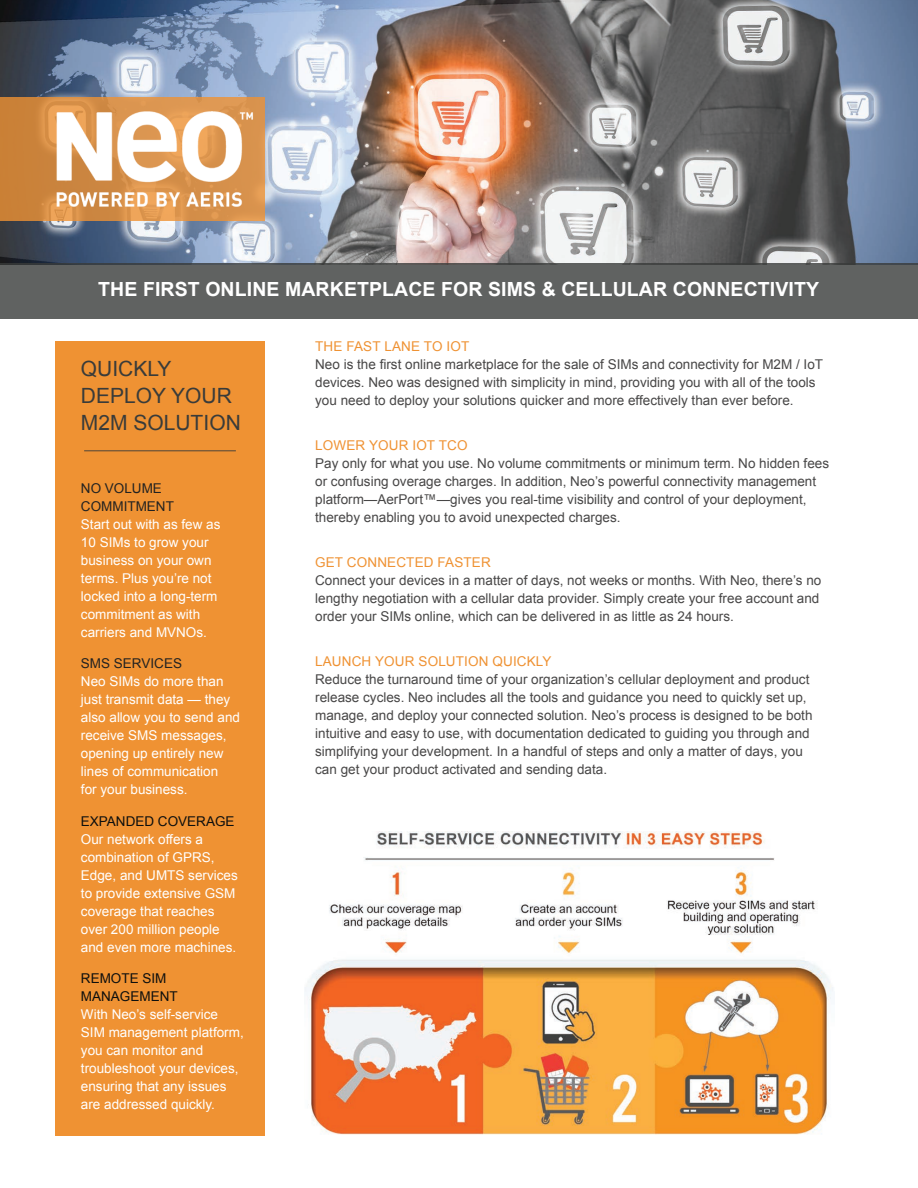
<style>
.page{position:relative;width:918px;height:1188px;background:#fff}
.page>*{position:absolute;margin:0;border:0;box-sizing:border-box;transform-origin:0 0}
.t1{font:21px/27px "Arial";color:#393b3a}
.t2{font:700 19.5px "Arial";letter-spacing:.005em;color:#fff}
.t3{font:13.5px/18px "Arial";color:#484747}
.t4{font:13.5px/18px "Arial";color:#fff}
.t5{font:13.5px "Arial";letter-spacing:.01em;color:#ef9233}
.t6{font:13.5px/18px "Arial";color:#0d0f0e}
.t7{font:13.5px/18px "Arial";color:#222221}
</style>
<div class="page">
<img style="left:0;top:0;width:918px;height:264px">
<div style="left:56px;top:341px;width:209px;height:795px;background:#ef9233"></div>
<svg style="left:0;top:97px;width:265px;height:123px;background:#d58d46"></svg>
<div style="left:0;top:264px;width:918px;height:55px;background:#606261"></div>
<img style="left:305px;top:832px;width:528px;height:303px">
<img style="left:57px;top:111px;width:197px;height:95px">
<hr style="left:84px;top:450px;width:152px;height:1px;background:#393b3a">
<h2 class="t2" style="left:98px;top:278px;width:722px">THE FIRST ONLINE MARKETPLACE FOR SIMS &amp; CELLULAR CONNECTIVITY</h2>
<h1 class="t1" style="left:81px;top:357px;width:161px">QUICKLY<br>DEPLOY YOUR<br>M2M SOLUTION</h1>
<p class="t7" style="left:81px;top:480px;width:94px">NO VOLUME<br>COMMITMENT</p>
<p class="t4" style="left:81px;top:516px;width:141px">Start out with as few as<br>10 SIMs to grow your business on your own terms. Plus you’re not locked into a long-term commitment as with carriers and MVNOs.</p>
<p class="t7" style="left:81px;top:656px;width:103px">SMS SERVICES</p>
<p class="t4" style="left:81px;top:674px;width:161px">Neo SIMs do more than just transmit data — they also allow you to send and receive SMS messages, opening up entirely new lines of communication<br>for your business.</p>
<p class="t6" style="left:81px;top:813px;width:155px">EXPANDED COVERAGE</p>
<p class="t4" style="left:81px;top:831px;width:158px">Our network offers a combination of GPRS,<br>Edge, and UMTS services to provide extensive GSM coverage that reaches over 200 million people and even more machines.</p>
<p class="t6" style="left:81px;top:971px;width:98px">REMOTE SIM<br>MANAGEMENT</p>
<p class="t4" style="left:81px;top:1007px;width:164px">With Neo’s self-service<br>SIM management platform, you can monitor and troubleshoot your devices, ensuring that any issues are addressed quickly.</p>
<p class="t5" style="left:315px;top:341px;width:156px">THE FAST LANE TO IOT</p>
<p class="t3" style="left:315px;top:356px;width:509px">Neo is the first online marketplace for the sale of SIMs and connectivity for M2M / IoT devices. Neo was designed with simplicity in mind, providing you with all of the tools you need to deploy your solutions quicker and more effectively than ever before.</p>
<p class="t5" style="left:315px;top:440px;width:154px">LOWER YOUR IOT TCO</p>
<p class="t3" style="left:315px;top:456px;width:515px">Pay only for what you use. No volume commitments or minimum term. No hidden fees or confusing overage charges. In addition, Neo’s powerful connectivity management platform—AerPort™—gives you real-time visibility and control of your deployment, thereby enabling you to avoid unexpected charges.</p>
<p class="t5" style="left:315px;top:557px;width:177px">GET CONNECTED FASTER</p>
<p class="t3" style="left:315px;top:573px;width:508px">Connect your devices in a matter of days, not weeks or months. With Neo, there’s no lengthy negotiation with a cellular data provider. Simply create your free account and order your SIMs online, which can be delivered in as little as 24 hours.</p>
<p class="t5" style="left:315px;top:656px;width:238px">LAUNCH YOUR SOLUTION QUICKLY</p>
<p class="t3" style="left:315px;top:672px;width:499px">Reduce the turnaround time of your organization’s cellular deployment and product release cycles. Neo includes all the tools and guidance you need to quickly set up, manage, and deploy your connected solution. Neo’s process is designed to be both intuitive and easy to use, with documentation dedicated to guiding you through and simplifying your development. In a handful of steps and only a matter of days, you can get your product activated and sending data.</p>
</div>
